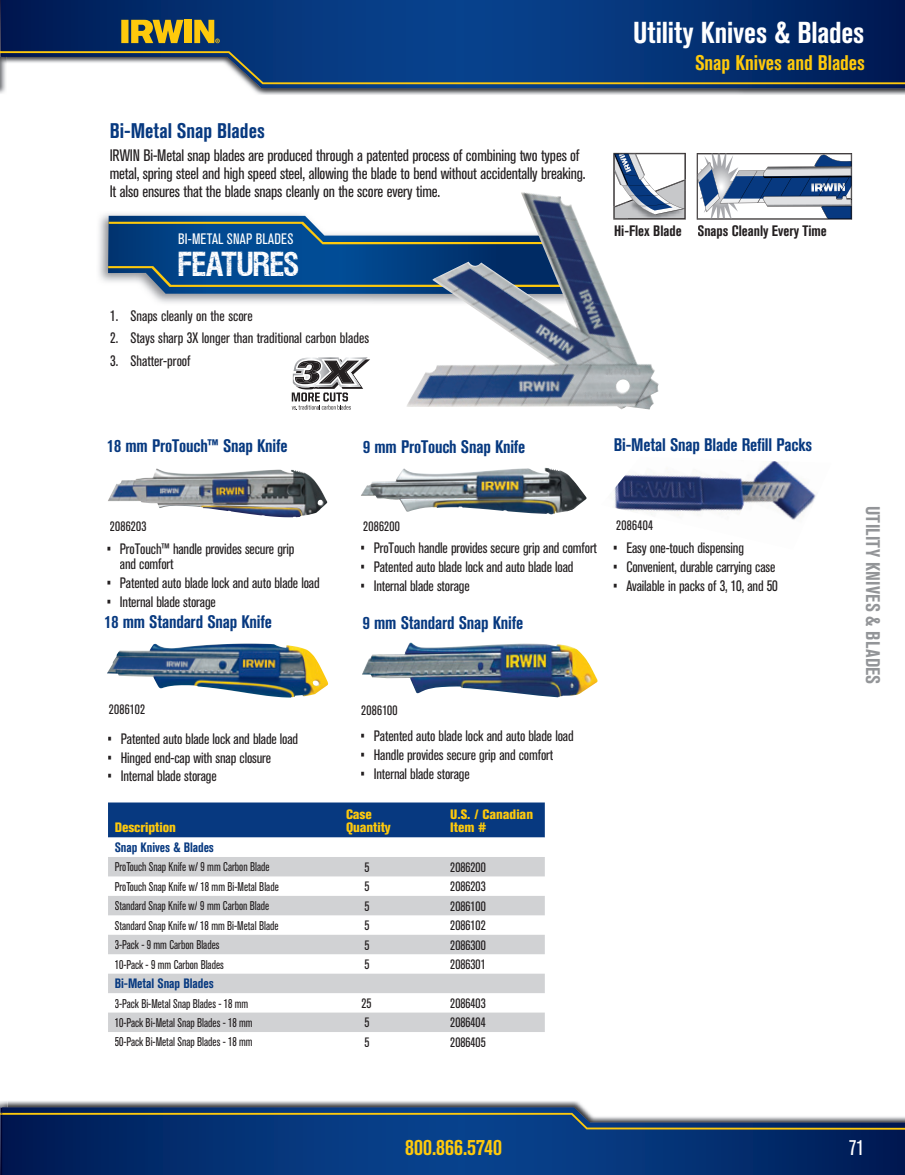
<style>
.page{position:relative;width:905px;height:1175px;background:#fff}
.page>*{position:absolute;margin:0;border:0;box-sizing:border-box;transform-origin:0 0}
.t1{font:700 condensed 30px "Akzidenz Grotesk BE";color:#fff}
.t2{font:27px "VIPERNORA";letter-spacing:-.005em;color:#fff}
.t3{font:700 condensed 22.5px "Akzidenz Grotesk BE";letter-spacing:.005em;color:#fec90c}
.t4{font:700 condensed 21px "Akzidenz Grotesk BE";letter-spacing:-.005em;color:#fec90c}
.t5{font:700 condensed 21px "Akzidenz Grotesk BE";color:#073980}
.t6{font:condensed 21px "Akzidenz Grotesk BE";color:#fff}
.t7{font:700 condensed 19.5px "Akzidenz Grotesk BE";letter-spacing:.015em;color:#939598}
.t8{font:700 condensed 18px "Akzidenz Grotesk BE";letter-spacing:-.01em;color:#073980}
.t9{font:condensed 16.5px/18px "Akzidenz Grotesk BE";letter-spacing:-.01em;color:#231f20}
.t10{font:condensed 15px/15px "Akzidenz Grotesk BE";letter-spacing:-.01em;color:#231f20}
.t11{font:700 condensed 15px "Akzidenz Grotesk BE";color:#231f20}
.t12{font:condensed 15px "Akzidenz Grotesk BE";letter-spacing:.015em;color:#fff}
.t13{font:condensed 13.5px "Akzidenz Grotesk BE";color:#231f20}
.t14{font:800 condensed 13.5px/12.9px "Akzidenz Grotesk BE";letter-spacing:-.005em;color:#fec90c}
.t15{font:700 condensed 13.5px "Akzidenz Grotesk BE";letter-spacing:-.005em;color:#073980}
.t16{font:condensed 13.5px "Akzidenz Grotesk BE";letter-spacing:.02em;color:#231f20}
.t17{font:condensed 12.6px "Akzidenz Grotesk BE";color:#231f20;scale:.92 1}
</style>
<div class="page">
<svg style="left:2px;top:1129px;width:902px;height:45px;background:#043072"></svg>
<img style="left:251px;top:88px;width:653px;height:7px">
<img style="left:0;top:87px;width:6px;height:7px">
<img style="left:0;top:0;width:1px;height:87px">
<svg style="left:1px;top:0;width:903px;height:88px;background:#0a3576"></svg>
<svg style="left:0;top:51px;width:904px;height:33px"></svg>
<svg style="left:0;top:1101px;width:904px;height:28px"></svg>
<div style="left:121px;top:20px;width:7px;height:23px;background:#fec90c"></div>
<div style="left:184px;top:20px;width:8px;height:23px;background:#fec90c"></div>
<svg style="left:131px;top:20px;width:52px;height:23px"></svg>
<svg style="left:194px;top:20px;width:26px;height:23px"></svg>
<img style="left:361px;top:468px;width:225px;height:46px">
<img style="left:108px;top:468px;width:219px;height:49px">
<img style="left:107px;top:643px;width:221px;height:54px">
<img style="left:611px;top:461px;width:205px;height:59px">
<img style="left:362px;top:642px;width:235px;height:55px">
<div style="left:108px;top:802px;width:437px;height:35px;background:#073980"></div>
<svg style="left:108px;top:837px;width:437px;height:1px"></svg>
<svg style="left:108px;top:857px;width:437px;height:175px;fill:#d1d2d4"></svg>
<div style="left:346px;top:862px;width:23px;height:10px;background:#d1d2d4"></div>
<div style="left:450px;top:862px;width:35px;height:10px;background:#d1d2d4"></div>
<div style="left:346px;top:881px;width:23px;height:10px;background:#fff"></div>
<div style="left:450px;top:881px;width:35px;height:10px;background:#fff"></div>
<div style="left:115px;top:901px;width:71px;height:11px;background:#d1d2d4"></div>
<div style="left:198px;top:901px;width:93px;height:9px;background:#d1d2d4"></div>
<div style="left:346px;top:901px;width:23px;height:9px;background:#d1d2d4"></div>
<div style="left:450px;top:901px;width:35px;height:9px;background:#d1d2d4"></div>
<div style="left:346px;top:920px;width:23px;height:10px;background:#fff"></div>
<div style="left:450px;top:920px;width:35px;height:10px;background:#fff"></div>
<div style="left:115px;top:940px;width:169px;height:9px;background:#d1d2d4"></div>
<div style="left:346px;top:940px;width:23px;height:9px;background:#d1d2d4"></div>
<div style="left:450px;top:940px;width:35px;height:9px;background:#d1d2d4"></div>
<div style="left:115px;top:959px;width:108px;height:9px;background:#fff"></div>
<div style="left:346px;top:959px;width:23px;height:10px;background:#fff"></div>
<div style="left:450px;top:959px;width:34px;height:10px;background:#fff"></div>
<div style="left:115px;top:998px;width:133px;height:11px;background:#fff"></div>
<div style="left:346px;top:998px;width:25px;height:10px;background:#fff"></div>
<div style="left:450px;top:998px;width:35px;height:10px;background:#fff"></div>
<div style="left:115px;top:1018px;width:137px;height:11px;background:#d1d2d4"></div>
<div style="left:346px;top:1017px;width:23px;height:10px;background:#d1d2d4"></div>
<div style="left:450px;top:1017px;width:35px;height:10px;background:#d1d2d4"></div>
<svg style="left:696px;top:153px;width:156px;height:67px"></svg>
<svg style="left:613px;top:153px;width:72px;height:67px"></svg>
<img style="left:99px;top:213px;width:307px;height:90px">
<svg style="left:108px;top:216px;width:298px;height:78px;background:#2c6291"></svg>
<img style="left:406px;top:192px;width:253px;height:217px">
<svg style="left:292px;top:357px;width:78px;height:53px"></svg>
<h3 class="t5" style="left:110px;top:118px;width:157px">Bi-Metal Snap Blades</h3>
<p class="t9" style="left:110px;top:147px;width:477px">IRWIN Bi-Metal snap blades are produced through a patented process of combining two types of metal, spring steel and high speed steel, allowing the blade to bend without accidentally breaking.<br>It also ensures that the blade snaps cleanly on the score every time.</p>
<p class="t12" style="left:178px;top:230px;width:116px">BI-METAL SNAP BLADES</p>
<h2 class="t2" style="left:178px;top:251px;width:122px">FEATURES</h2>
<p class="t10" style="left:110px;top:309px;width:144px">1. Snaps cleanly on the score</p>
<p class="t10" style="left:110px;top:331px;width:260px">2. Stays sharp 3X longer than traditional carbon blades</p>
<p class="t10" style="left:110px;top:353px;width:82px">3. Shatter-proof</p>
<h1 class="t1" style="left:633px;top:15px;width:233px">Utility Knives &amp; Blades</h1>
<h3 class="t4" style="left:695px;top:50px;width:171px">Snap Knives and Blades</h3>
<p class="t11" style="left:614px;top:222px;width:214px">Hi-Flex Blade Snaps Cleanly Every Time</p>
<p class="t8" style="left:107px;top:435px;width:182px">18 mm ProTouch™ Snap Knife</p>
<p class="t8" style="left:363px;top:436px;width:164px">9 mm ProTouch Snap Knife</p>
<p class="t8" style="left:613px;top:434px;width:200px">Bi-Metal Snap Blade Refill Packs</p>
<p class="t13" style="left:110px;top:518px;width:38px">2086203</p>
<p class="t16" style="left:363px;top:519px;width:38px">2086200</p>
<p class="t16" style="left:616px;top:518px;width:39px">2086404</p>
<p class="t10" style="left:120px;top:542px;width:176px;text-indent:-14px">• ProTouch™ handle provides secure grip and comfort</p>
<p class="t10" style="left:106px;top:575px;width:215px">• Patented auto blade lock and auto blade load</p>
<p class="t10" style="left:106px;top:594px;width:111px">• Internal blade storage</p>
<p class="t10" style="left:360px;top:540px;width:238px">• ProTouch handle provides secure grip and comfort</p>
<p class="t10" style="left:360px;top:559px;width:215px">• Patented auto blade lock and auto blade load</p>
<p class="t10" style="left:360px;top:578px;width:111px">• Internal blade storage</p>
<p class="t10" style="left:613px;top:540px;width:133px">• Easy one-touch dispensing</p>
<p class="t10" style="left:613px;top:559px;width:164px">• Convenient, durable carrying case</p>
<p class="t10" style="left:613px;top:578px;width:166px">• Available in packs of 3, 10, and 50</p>
<p class="t8" style="left:104px;top:611px;width:169px">18 mm Standard Snap Knife</p>
<p class="t8" style="left:363px;top:612px;width:162px">9 mm Standard Snap Knife</p>
<p class="t13" style="left:109px;top:702px;width:38px">2086102</p>
<p class="t10" style="left:107px;top:731px;width:192px">• Patented auto blade lock and blade load</p>
<p class="t10" style="left:107px;top:750px;width:165px">• Hinged end-cap with snap closure</p>
<p class="t10" style="left:107px;top:769px;width:111px">• Internal blade storage</p>
<p class="t14" style="left:115px;top:820px;width:63px">Description</p>
<p class="t16" style="left:361px;top:703px;width:38px">2086100</p>
<p class="t10" style="left:360px;top:728px;width:215px">• Patented auto blade lock and auto blade load</p>
<p class="t10" style="left:360px;top:747px;width:194px">• Handle provides secure grip and comfort</p>
<p class="t10" style="left:360px;top:766px;width:111px">• Internal blade storage</p>
<p class="t14" style="left:346px;top:807px;width:46px">Case<br>Quantity</p>
<p class="t14" style="left:450px;top:807px;width:84px">U.S. / Canadian<br>Item #</p>
<p class="t15" style="left:115px;top:840px;width:101px">Snap Knives &amp; Blades</p>
<p class="t17" style="left:115px;top:860px;width:170px">ProTouch Snap Knife w/ 9 mm Carbon Blade</p>
<p class="t13" style="left:364px;top:859px;width:7px">5</p>
<p class="t13" style="left:450px;top:859px;width:37px">2086200</p>
<p class="t17" style="left:115px;top:879px;width:180px">ProTouch Snap Knife w/ 18 mm Bi-Metal Blade</p>
<p class="t13" style="left:364px;top:879px;width:7px">5</p>
<p class="t13" style="left:450px;top:879px;width:37px">2086203</p>
<p class="t17" style="left:115px;top:899px;width:169px">Standard Snap Knife w/ 9 mm Carbon Blade</p>
<p class="t13" style="left:364px;top:898px;width:7px">5</p>
<p class="t13" style="left:450px;top:898px;width:37px">2086100</p>
<p class="t17" style="left:115px;top:918px;width:179px">Standard Snap Knife w/ 18 mm Bi-Metal Blade</p>
<p class="t13" style="left:364px;top:917px;width:7px">5</p>
<p class="t13" style="left:450px;top:917px;width:37px">2086102</p>
<p class="t17" style="left:115px;top:937px;width:115px">3-Pack - 9 mm Carbon Blades</p>
<p class="t13" style="left:364px;top:937px;width:7px">5</p>
<p class="t13" style="left:450px;top:937px;width:37px">2086300</p>
<p class="t17" style="left:115px;top:957px;width:120px">10-Pack - 9 mm Carbon Blades</p>
<p class="t13" style="left:364px;top:956px;width:7px">5</p>
<p class="t13" style="left:450px;top:956px;width:37px">2086301</p>
<p class="t15" style="left:115px;top:976px;width:100px">Bi-Metal Snap Blades</p>
<p class="t17" style="left:115px;top:996px;width:147px">3-Pack Bi-Metal Snap Blades - 18 mm</p>
<p class="t13" style="left:361px;top:995px;width:12px">25</p>
<p class="t13" style="left:450px;top:995px;width:37px">2086403</p>
<p class="t17" style="left:115px;top:1015px;width:151px">10-Pack Bi-Metal Snap Blades - 18 mm</p>
<p class="t13" style="left:364px;top:1015px;width:7px">5</p>
<p class="t13" style="left:450px;top:1015px;width:37px">2086404</p>
<p class="t17" style="left:115px;top:1035px;width:151px">50-Pack Bi-Metal Snap Blades - 18 mm</p>
<p class="t13" style="left:364px;top:1034px;width:7px">5</p>
<p class="t13" style="left:450px;top:1034px;width:37px">2086405</p>
<h3 class="t7" style="left:884px;top:506px;width:180px;rotate:90deg">UTILITY KNIVES &amp; BLADES</h3>
<h3 class="t3" style="left:405px;top:1134px;width:98px">800.866.5740</h3>
<h3 class="t6" style="left:848px;top:1135px;width:17px">71</h3>
</div>
